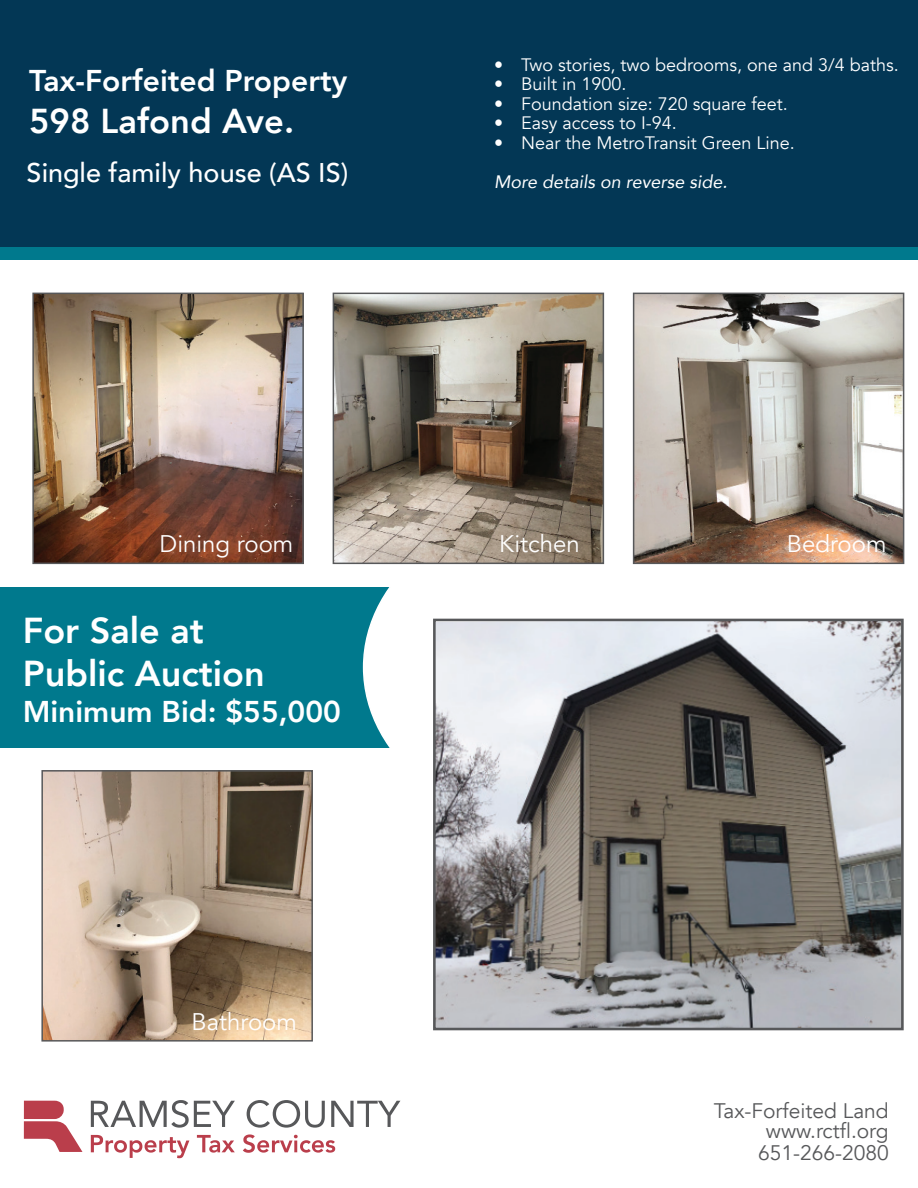
<style>
.page{position:relative;width:918px;height:1188px;background:#fff}
.page>*{position:absolute;margin:0;border:0;box-sizing:border-box;transform-origin:0 0}
.t1{font:800 36px/43.2px "Avenir LT Com";color:#fff}
.t2{font:800 34.5px "Avenir LT Com";color:#fff}
.t3{font:800 30px "Avenir LT Com";color:#fff}
.t4{font:500 27px "Avenir LT Com";color:#fff}
.t5{font:24px "Avenir LT Com";color:#fff}
.t6{font:21px/19.5px "Avenir LT Com";color:#57585a;text-align:right}
.t7{font:18px "Avenir LT Com";color:#fff}
.t8{font:italic 18px "Avenir LT Com";color:#fff}
</style>
<div class="page">
<div style="left:0;top:232px;width:918px;height:28px;background:#00798d"></div>
<div style="left:0;top:587px;width:484px;height:160px;background:#00798d"></div>
<div style="left:364px;top:502px;width:424px;height:331px;background:#fff;border-radius:50%"></div>
<img style="left:437px;top:623px;width:463px;height:403px">
<div style="left:433px;top:619px;width:471px;height:411px;border:3px solid #57585a"></div>
<div style="left:0;top:0;width:918px;height:246px;background:#033755"></div>
<img style="left:44px;top:773px;width:266px;height:266px">
<div style="left:41px;top:770px;width:272px;height:272px;border:2px solid #57585a"></div>
<img style="left:35px;top:296px;width:266px;height:265px">
<div style="left:32px;top:293px;width:272px;height:271px;border:2px solid #57585a"></div>
<img style="left:336px;top:296px;width:265px;height:265px">
<div style="left:333px;top:293px;width:271px;height:271px;border:2px solid #57585a"></div>
<img style="left:636px;top:296px;width:265px;height:265px">
<div style="left:633px;top:293px;width:271px;height:271px;border:2px solid #57585a"></div>
<svg style="left:24px;top:1101px;width:58px;height:51px"></svg>
<svg style="left:91px;top:1100px;width:144px;height:28px"></svg>
<svg style="left:247px;top:1100px;width:78px;height:28px"></svg>
<svg style="left:331px;top:1101px;width:69px;height:26px"></svg>
<svg style="left:91px;top:1135px;width:98px;height:23px"></svg>
<svg style="left:197px;top:1135px;width:38px;height:18px"></svg>
<svg style="left:243px;top:1134px;width:92px;height:19px"></svg>
<h3 class="t3" style="left:29px;top:63px;width:320px">Tax-Forfeited Property</h3>
<h2 class="t2" style="left:29px;top:101px;width:267px">598 Lafond Ave.</h2>
<h3 class="t4" style="left:27px;top:157px;width:323px">Single family house (AS IS)</h3>
<p class="t7" style="left:494px;top:54px;width:406px">• Two stories, two bedrooms, one and 3/4 baths.</p>
<p class="t7" style="left:494px;top:73px;width:134px">• Built in 1900.</p>
<p class="t7" style="left:494px;top:93px;width:295px">• Foundation size: 720 square feet.</p>
<p class="t7" style="left:494px;top:112px;width:184px">• Easy access to I-94.</p>
<p class="t7" style="left:494px;top:132px;width:302px">• Near the MetroTransit Green Line.</p>
<p class="t8" style="left:494px;top:171px;width:235px">More details on reverse side.</p>
<h3 class="t5" style="left:160px;top:530px;width:135px">Dining room</h3>
<h3 class="t5" style="left:499px;top:530px;width:82px">Kitchen</h3>
<h3 class="t5" style="left:787px;top:530px;width:101px">Bedroom</h3>
<h1 class="t1" style="left:23px;top:609px;width:244px">For Sale at<br>Public Auction</h1>
<h3 class="t3" style="left:23px;top:694px;width:320px">Minimum Bid: $55,000</h3>
<h3 class="t5" style="left:192px;top:1007px;width:107px">Bathroom</h3>
<p class="t6" style="left:714px;top:1102px;width:176px">Tax-Forfeited Land www.rctfl.org</p>
<p class="t6" style="left:758px;top:1144px;width:132px">651-266-2080</p>
</div>
